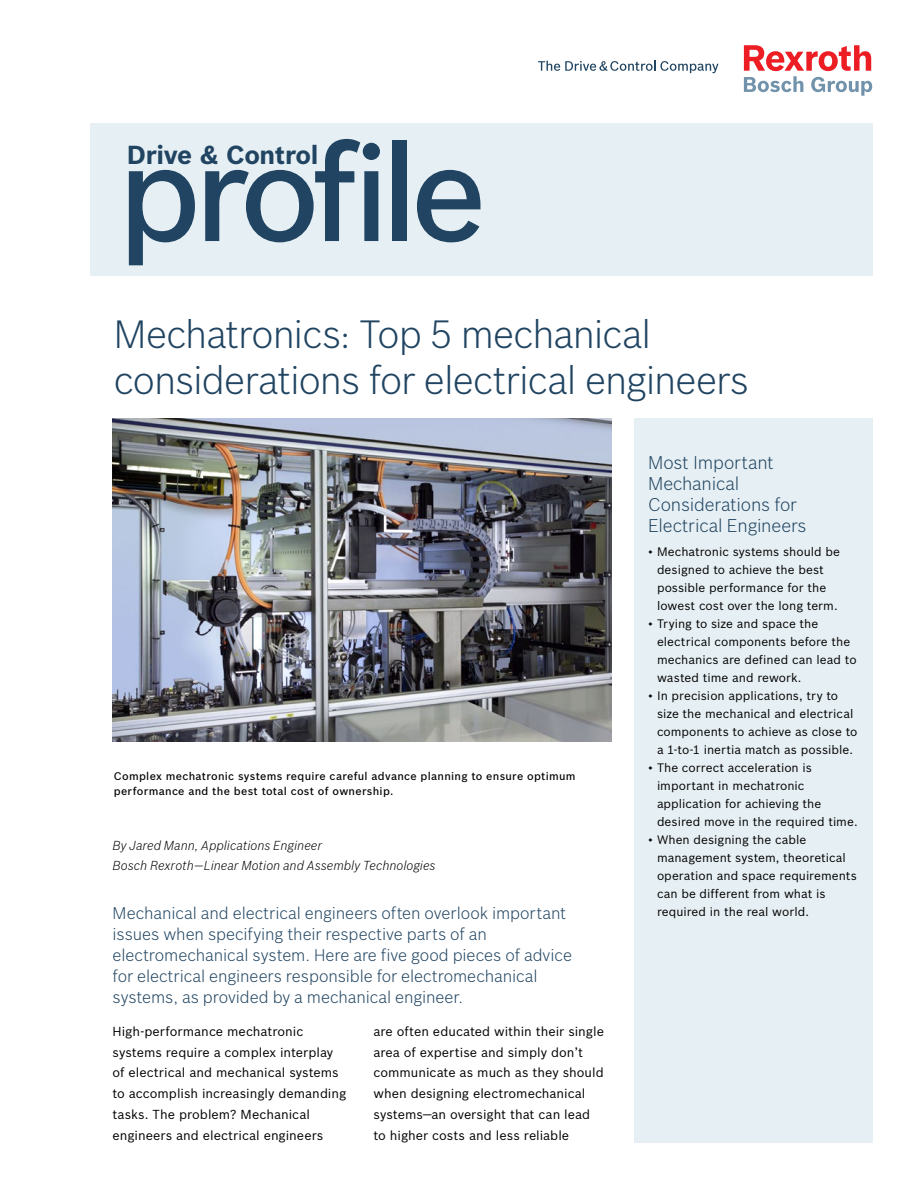
<style>
.page{position:relative;width:918px;height:1188px;background:#fff}
.page>*{position:absolute;margin:0;border:0;box-sizing:border-box;transform-origin:0 0}
.t1{font:500 133.5px "Bosch Sans";letter-spacing:-.065em;color:#204461}
.t2{font:300 38.55px/45.9px "Bosch Sans";letter-spacing:-.025em;color:#204461}
.t3{font:700 25.5px "Bosch Sans";letter-spacing:-.015em;color:#204461}
.t4{font:300 18px/21px "Bosch Sans";letter-spacing:-.01em;color:#204461}
.t5{font:300 16.5px/21px "Bosch Sans";letter-spacing:-.005em;color:#204461}
.t6{font:12.75px/20.7px "Bosch Sans";color:#000}
.t7{font:italic 300 12.75px/20.7px "Bosch Sans";letter-spacing:-.005em;color:#000}
.t8{font:12px/18px "Bosch Sans";letter-spacing:.005em;color:#000}
.t9{font:500 10.8px/15px "Bosch Sans";letter-spacing:.03em;color:#000}
</style>
<div class="page">
<div style="left:634px;top:418px;width:239px;height:725px;background:#e6eff3"></div>
<div style="left:90px;top:123px;width:783px;height:153px;background:#e6eff3"></div>
<svg style="left:538px;top:61px;width:181px;height:12px"></svg>
<svg style="left:744px;top:45px;width:128px;height:51px"></svg>
<img style="left:112px;top:418px;width:500px;height:323px">
<h1 class="t1" style="left:117px;top:110px;width:371px">profile</h1>
<h3 class="t3" style="left:127px;top:139px;width:193px">Drive &amp; Control</h3>
<h2 class="t2" style="left:114px;top:311px;width:637px">Mechatronics: Top 5 mechanical considerations for electrical engineers</h2>
<p class="t9" style="left:114px;top:769px;width:463px">Complex mechatronic systems require careful advance planning to ensure optimum performance and the best total cost of ownership.</p>
<p class="t7" style="left:112px;top:835px;width:325px">By Jared Mann, Applications Engineer<br>Bosch Rexroth—Linear Motion and Assembly Technologies</p>
<p class="t5" style="left:112px;top:902px;width:461px">Mechanical and electrical engineers often overlook important issues when specifying their respective parts of an electromechanical system. Here are five good pieces of advice for electrical engineers responsible for electromechanical systems, as provided by a mechanical engineer.</p>
<p class="t6" style="left:112px;top:1021px;width:235px">High-performance mechatronic systems require a complex interplay of electrical and mechanical systems to accomplish increasingly demanding tasks. The problem? Mechanical engineers and electrical engineers</p>
<p class="t6" style="left:374px;top:1021px;width:232px">are often educated within their single area of expertise and simply don’t communicate as much as they should when designing electromechanical systems—an oversight that can lead to higher costs and less reliable</p>
<h3 class="t4" style="left:648px;top:451px;width:160px">Most Important<br>Mechanical<br>Considerations for<br>Electrical Engineers</h3>
<p class="t8" style="left:648px;top:543px;width:194px;text-align:center">• Mechatronic systems should be designed to achieve the best possible performance for the lowest cost over the long term.</p>
<p class="t8" style="left:657px;top:615px;width:201px;text-indent:-9px">• Trying to size and space the electrical components before the mechanics are defined can lead to wasted time and rework.</p>
<p class="t8" style="left:657px;top:687px;width:202px;text-indent:-9px">• In precision applications, try to size the mechanical and electrical components to achieve as close to a 1-to-1 inertia match as possible.</p>
<p class="t8" style="left:657px;top:759px;width:202px;text-indent:-9px">• The correct acceleration is important in mechatronic application for achieving the desired move in the required time.</p>
<p class="t8" style="left:657px;top:831px;width:201px;text-indent:-9px">• When designing the cable management system, theoretical operation and space requirements can be different from what is required in the real world.</p>
</div>
